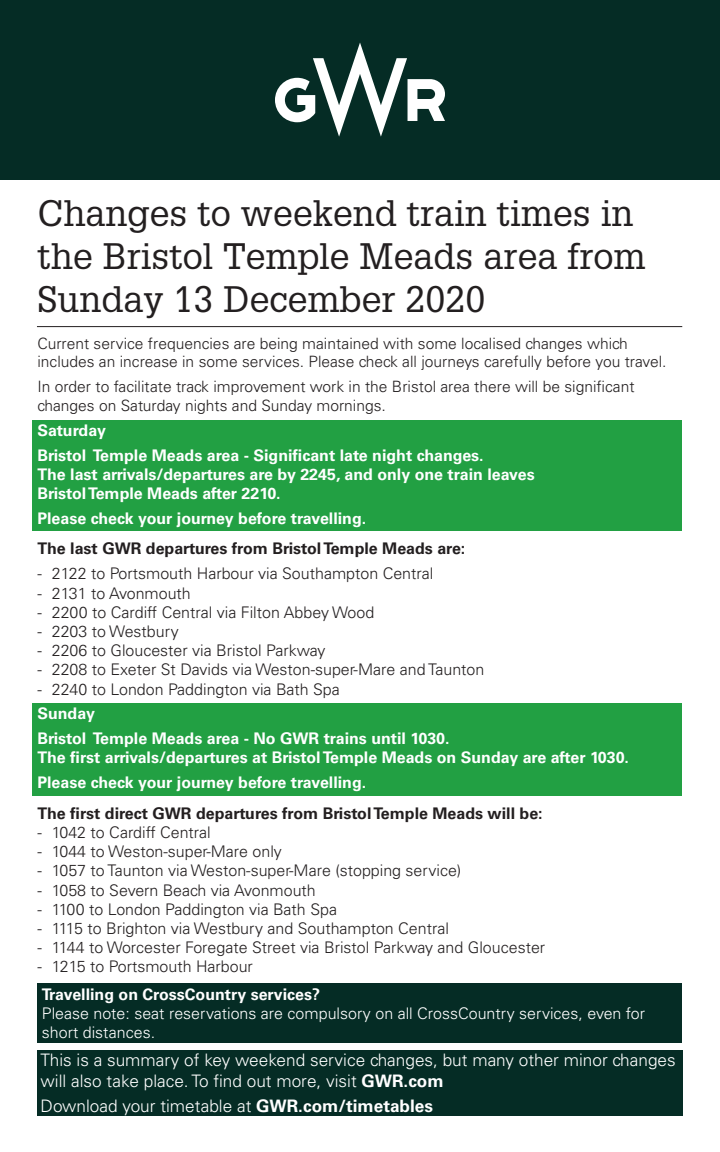
<style>
.page{position:relative;width:720px;height:1152px;background:#fff}
.page>*{position:absolute;margin:0;border:0;box-sizing:border-box;transform-origin:0 0}
.t1{font:36px/43.2px "Glypha LT Std";color:#231f20}
.t2{font:300 17.2px/20.6px "Univers LT Std";color:#fff}
.t3{font:300 16px "Univers LT Std";color:#231f20}
.t4{font:700 16px/24.9px "Univers LT Std";color:#fff}
.t5{font:700 16px "Univers LT Std";color:#231f20}
.t6{font:300 16px/19.2px "Univers LT Std";color:#fff}
.t7{font:300 15.6px/18.7px "Univers LT Std";color:#231f20}
.s1{font-size:16px}
.s2{font-weight:700}
</style>
<div class="page">
<div style="left:0;top:0;width:720px;height:179px;background:#052c25"></div>
<svg style="left:275px;top:43px;width:170px;height:94px"></svg>
<div style="left:37px;top:1050px;width:645px;height:65px;background:#052c25"></div>
<hr style="left:37px;top:326px;width:645px;height:1px;background:#231f20">
<div style="left:37px;top:984px;width:645px;height:59px;background:#052c25"></div>
<div style="left:32px;top:421px;width:649px;height:110px;background:#22a043"></div>
<div style="left:32px;top:703px;width:649px;height:93px;background:#22a043"></div>
<h1 class="t1" style="left:37px;top:191px;width:610px">Changes to weekend train times in the Bristol Temple Meads area from<br>Sunday 13 December 2020</h1>
<p class="t7" style="left:37px;top:334px;width:631px">Current service frequencies are being maintained with some localised changes which includes an increase in some services. Please check all journeys carefully before you travel.</p>
<p class="t7" style="left:37px;top:377px;width:599px;line-height:19.2px">In order to facilitate track improvement work in the Bristol area there will be significant changes on Saturday nights and Sunday mornings<span class="s1">.</span></p>
<p class="t4" style="left:37px;top:418px;width:448px">Saturday<br>Bristol Temple Meads area - Significant late night changes.</p>
<p class="t4" style="left:37px;top:465px;width:499px;line-height:19.2px">The last arrivals/departures are by 2245, and only one train leaves<br>Bristol Temple Meads after 2210.</p>
<p class="t4" style="left:37px;top:506px;width:330px">Please check your journey before travelling.</p>
<p class="t5" style="left:37px;top:539px;width:429px">The last GWR departures from Bristol Temple Meads are:</p>
<p class="t3" style="left:37px;top:564px;width:397px">- 2122 to Portsmouth Harbour via Southampton Central</p>
<p class="t3" style="left:37px;top:583px;width:155px">- 2131 to Avonmouth</p>
<p class="t3" style="left:37px;top:602px;width:338px">- 2200 to Cardiff Central via Filton Abbey Wood</p>
<p class="t3" style="left:37px;top:622px;width:143px">- 2203 to Westbury</p>
<p class="t3" style="left:37px;top:641px;width:289px">- 2206 to Gloucester via Bristol Parkway</p>
<p class="t3" style="left:37px;top:660px;width:449px">- 2208 to Exeter St Davids via Weston-super-Mare and Taunton</p>
<p class="t3" style="left:37px;top:679px;width:304px">- 2240 to London Paddington via Bath Spa</p>
<p class="t4" style="left:37px;top:701px;width:414px">Sunday<br>Bristol Temple Meads area - No GWR trains until 1030.</p>
<p class="t4" style="left:37px;top:745px;width:593px">The first arrivals/departures at Bristol Temple Meads on Sunday are after 1030.<br>Please check your journey before travelling.</p>
<p class="t5" style="left:37px;top:804px;width:507px">The first direct GWR departures from Bristol Temple Meads will be:</p>
<p class="t3" style="left:37px;top:823px;width:175px">- 1042 to Cardiff Central</p>
<p class="t3" style="left:37px;top:842px;width:246px">- 1044 to Weston-super-Mare only</p>
<p class="t3" style="left:37px;top:861px;width:425px">- 1057 to Taunton via Weston-super-Mare (stopping service)</p>
<p class="t3" style="left:37px;top:880px;width:280px">- 1058 to Severn Beach via Avonmouth</p>
<p class="t3" style="left:37px;top:900px;width:301px">- 1100 to London Paddington via Bath Spa</p>
<p class="t3" style="left:37px;top:919px;width:413px">- 1115 to Brighton via Westbury and Southampton Central</p>
<p class="t3" style="left:37px;top:938px;width:509px">- 1144 to Worcester Foregate Street via Bristol Parkway and Gloucester</p>
<p class="t3" style="left:37px;top:957px;width:217px">- 1215 to Portsmouth Harbour</p>
<p class="t4" style="left:42px;top:982px;width:280px">Travelling on CrossCountry services?</p>
<p class="t6" style="left:42px;top:1004px;width:605px">Please note: seat reservations are compulsory on all CrossCountry services, even for short distances.</p>
<p class="t2" style="left:41px;top:1050px;width:637px">This is a summary of key weekend service changes, but many other minor changes will also take place. To find out more, visit <span class="s2">GWR.com</span></p>
<p class="t2" style="left:41px;top:1095px;width:394px">Download your timetable at <span class="s2">GWR.com/timetables</span></p>
</div>
